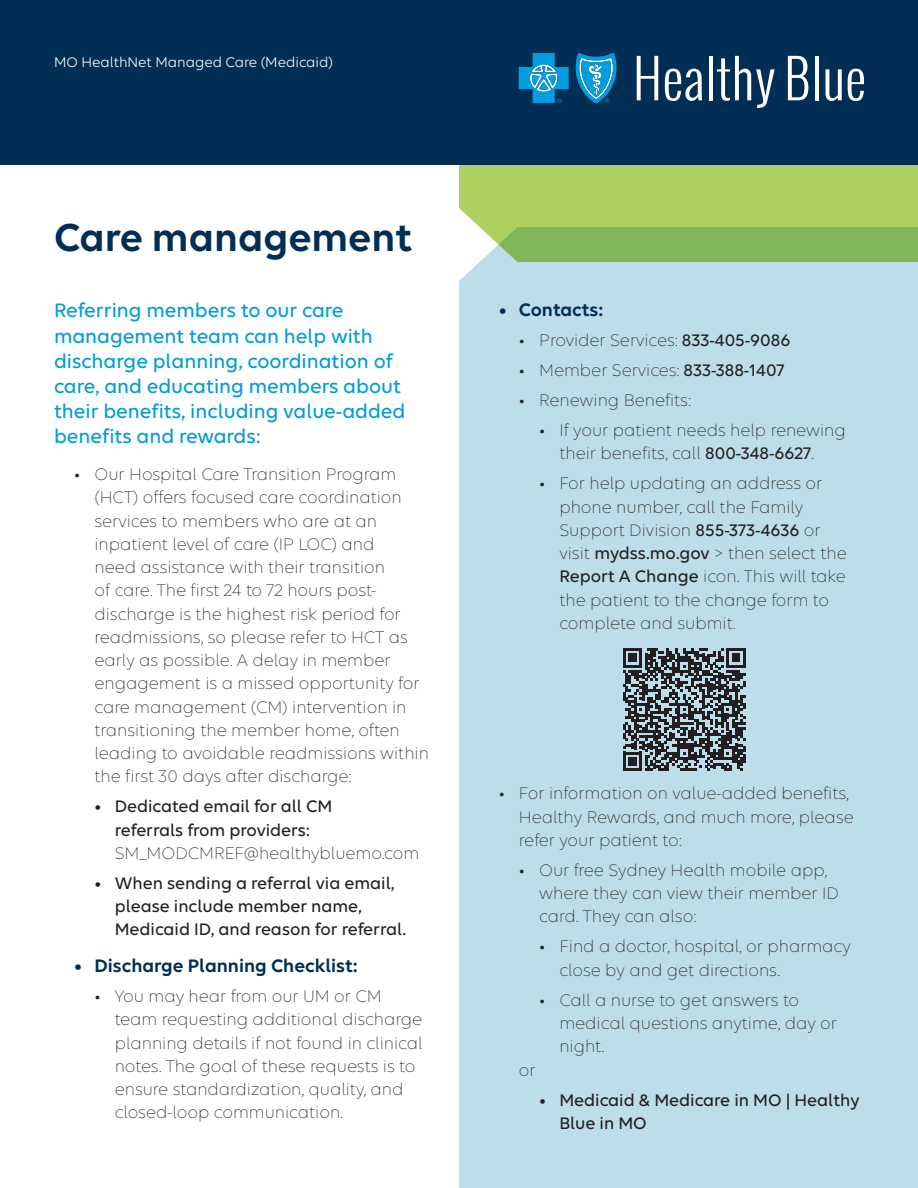
<style>
.page{position:relative;width:918px;height:1188px;background:#fff}
.page>*{position:absolute;margin:0;border:0;box-sizing:border-box;transform-origin:0 0}
.HB_LA_Main_Head{font:600 42px "Elevance Sans";color:#002e54}
.HB_LA_Body_Text{font:500 21px/25.2px "Elevance Sans";color:#009bda}
.t1{font:600 19.5px "Elevance Sans";color:#002e54}
.HB_LA_Body_Text-2{font:300 18px/23.2px "Elevance Sans";color:#231f20}
.t2{font:500 18px/23.2px "Elevance Sans";color:#231f20}
._15_Indent{font:15px "Elevance Sans";color:#fff}
.s1{font-weight:300}
.s2{font-weight:500}
</style>
<div class="page">
<div style="left:459px;top:164px;width:459px;height:63px;background:#add160"></div>
<div style="left:459px;top:227px;width:459px;height:961px;background:#bdddea"></div>
<div style="left:0;top:0;width:918px;height:164px;background:#002e54"></div>
<svg style="left:519px;top:53px;width:98px;height:51px"></svg>
<svg style="left:637px;top:56px;width:66px;height:45px"></svg>
<hr style="left:709px;top:56px;width:4px;height:44px;background:#fff">
<svg style="left:717px;top:56px;width:58px;height:52px"></svg>
<svg style="left:788px;top:56px;width:21px;height:45px"></svg>
<hr style="left:815px;top:56px;width:3px;height:44px;background:#fff">
<svg style="left:826px;top:69px;width:16px;height:32px"></svg>
<svg style="left:848px;top:69px;width:16px;height:32px"></svg>
<svg style="left:623px;top:648px;width:123px;height:123px;background:#626c72"></svg>
<p class="_15_Indent" style="left:54px;top:53px;width:280px">MO HealthNet Managed Care (Medicaid)</p>
<p class="HB_LA_Main_Head" style="left:54px;top:212px;width:360px">Care management</p>
<p class="HB_LA_Body_Text" style="left:54px;top:297px;width:353px">Referring members to our care management team can help with discharge planning, coordination of care, and educating members about their benefits, including value-added benefits and rewards:</p>
<p class="HB_LA_Body_Text-2" style="left:94px;top:462px;width:336px;text-indent:-20px">• Our Hospital Care Transition Program (HCT) offers focused care coordination services to members who are at an inpatient level of care (IP LOC) and<br>need assistance with their transition<br>of care. The first 24 to 72 hours post&shy;discharge is the highest risk period for readmissions, so please refer to HCT as early as possible. A delay in member engagement is a missed opportunity for care management (CM) intervention in transitioning the member home, often leading to avoidable readmissions within the first 30 days after discharge:</p>
<p class="t2" style="left:115px;top:794px;width:306px;text-indent:-20px">• Dedicated email for all CM<br>referrals from providers:<br><span class="s1">SM_MODCMREF@healthybluemo.com</span></p>
<p class="t2" style="left:115px;top:870px;width:293px;text-indent:-20px">• When sending a referral via email, please include member name,<br>Medicaid ID, and reason for referral.</p>
<p class="t1" style="left:74px;top:954px;width:285px">• Discharge Planning Checklist:</p>
<p class="HB_LA_Body_Text-2" style="left:115px;top:984px;width:309px;text-indent:-20px">• You may hear from our UM or CM team requesting additional discharge planning details if not found in clinical notes. The goal of these requests is to ensure standardization, quality, and closed-loop communication.</p>
<p class="t1" style="left:499px;top:298px;width:106px">• Contacts:</p>
<p class="HB_LA_Body_Text-2" style="left:519px;top:328px;width:273px">• Provider Services: <span class="s2">833-405-9086</span></p>
<p class="HB_LA_Body_Text-2" style="left:519px;top:358px;width:267px">• Member Services: <span class="s2">833-388-1407</span></p>
<p class="HB_LA_Body_Text-2" style="left:519px;top:388px;width:173px">• Renewing Benefits:</p>
<p class="HB_LA_Body_Text-2" style="left:559px;top:418px;width:288px;text-indent:-20px">• If your patient needs help renewing their benefits, call <span class="s2">800-348-6627</span>.</p>
<p class="HB_LA_Body_Text-2" style="left:559px;top:471px;width:289px;text-indent:-20px">• For help updating an address or phone number, call the Family<br>Support Division <span class="s2">855-373-4636</span> or visit <span class="s2">mydss.mo.gov</span> &gt; then select the<br><span class="s2">Report A Change</span> icon. This will take the patient to the change form to complete and submit.</p>
<p class="HB_LA_Body_Text-2" style="left:519px;top:782px;width:336px;text-indent:-20px">• For information on value-added benefits,<br>Healthy Rewards, and much more, please refer your patient to:</p>
<p class="HB_LA_Body_Text-2" style="left:539px;top:858px;width:301px;text-indent:-20px">• Our free Sydney Health mobile app, where they can view their member ID card. They can also:</p>
<p class="HB_LA_Body_Text-2" style="left:559px;top:935px;width:293px;text-indent:-20px">• Find a doctor, hospital, or pharmacy close by and get directions.</p>
<p class="HB_LA_Body_Text-2" style="left:559px;top:988px;width:279px;text-indent:-20px">• Call a nurse to get answers to medical questions anytime, day or night.</p>
<p class="HB_LA_Body_Text-2" style="left:519px;top:1058px;width:18px">or</p>
<p class="t2" style="left:559px;top:1088px;width:302px;text-indent:-20px">• Medicaid &amp; Medicare in MO | Healthy<br>Blue in MO</p>
</div>
